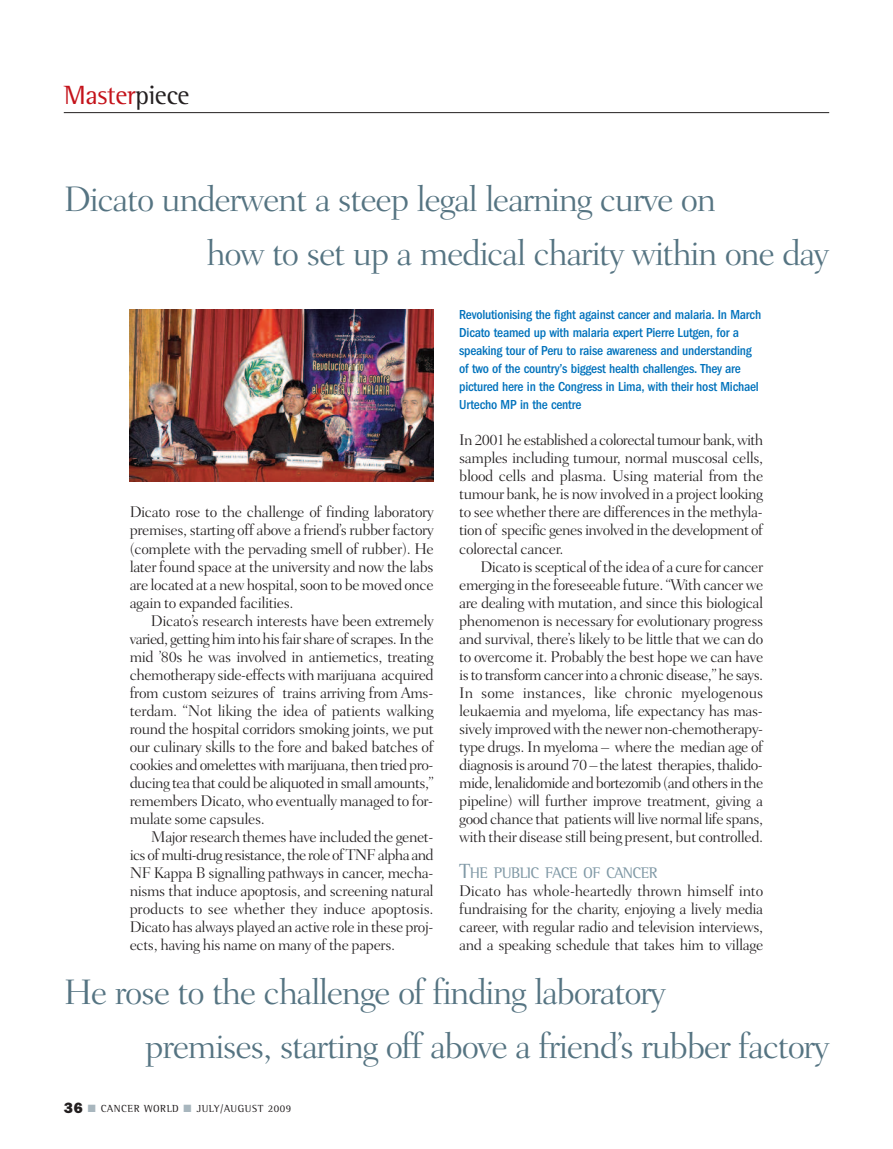
<style>
.page{position:relative;width:893px;height:1149px;background:#fff}
.page>*{position:absolute;margin:0;border:0;box-sizing:border-box;transform-origin:0 0}
.t1{font:300 36px/54px "Fairfield LH";letter-spacing:-.04em;color:#557482}
.t2{font:27px "Rotis Semi Serif";letter-spacing:-.015em;color:#c4121a}
.t3{font:300 15.75px/18px "Fairfield LH";letter-spacing:-.025em;color:#231f20;text-align:justify}
.t4{font:15.75px "Rotis Semi Serif";letter-spacing:-.035em;color:#7f98a5}
.t5{font:500 condensed 13.5px/18px "Franklin Gothic";letter-spacing:-.015em;color:#0072bc}
.t6{font:10.5px "Rotis Semi Serif";letter-spacing:.05em;color:#231f20}
.s1{color:#231f20}
.s2{font-size:21px}
.s3{font-family:"Franklin Gothic";font-weight:800;font-size:15px}
.s4{color:#a8b6be}
</style>
<div class="page">
<hr style="left:64px;top:112px;width:765px;height:1px;background:#231f20">
<img style="left:130px;top:309px;width:304px;height:172px">
<h2 class="t2" style="left:64px;top:86px;width:127px">Master<span class="s1">piece</span></h2>
<h1 class="t1" style="left:207px;top:175px;width:624px;text-indent:-143px">Dicato underwent a steep legal learning curve on<br>how to set up a medical charity within one day</h1>
<p class="t3" style="left:130px;top:504px;width:306px">Dicato rose to the challenge of finding laboratory premises, starting off above a friend’s rubber factory (complete with the pervading smell of rubber). He later found space at the university and now the labs are located at a new hospital, soon to be moved once again to expanded facilities.</p>
<p class="t3" style="left:130px;top:612px;width:306px;text-indent:21px">Dicato’s research interests have been extremely varied, getting him into his fair share of scrapes. In the mid ’80s he was involved in antiemetics, treating chemotherapy side-effects with marijuana acquired from custom seizures of trains arriving from Ams&shy;terdam. “Not liking the idea of patients walking round the hospital corridors smoking joints, we put our culinary skills to the fore and baked batches of cookies and omelettes with marijuana, then tried pro&shy;ducing tea that could be aliquoted in small amounts,” remembers Dicato, who eventually managed to for&shy;mulate some capsules.</p>
<p class="t3" style="left:130px;top:828px;width:306px;text-indent:21px">Major research themes have included the genet&shy;ics of multi-drug resistance, the role of TNF alpha and NF Kappa B signalling pathways in cancer, mecha&shy;nisms that induce apoptosis, and screening natural products to see whether they induce apoptosis.<br>Dicato has always played an active role in these proj&shy;ects, having his name on many of the papers.</p>
<p class="t5" style="left:459px;top:305px;width:303px">Revolutionising the fight against cancer and malaria. In March Dicato teamed up with malaria expert Pierre Lutgen, for a speaking tour of Peru to raise awareness and understanding of two of the country’s biggest health challenges. They are pictured here in the Congress in Lima, with their host Michael Urtecho MP in the centre</p>
<p class="t3" style="left:459px;top:432px;width:306px">In 2001 he established a colorectal tumour bank, with samples including tumour, normal muscosal cells, blood cells and plasma. Using material from the tumour bank, he is now involved in a project looking to see whether there are differences in the methyla&shy;tion of specific genes involved in the development of colorectal cancer.</p>
<p class="t3" style="left:459px;top:558px;width:306px;text-indent:21px">Dicato is sceptical of the idea of a cure for cancer emerging in the foreseeable future. “With cancer we are dealing with mutation, and since this biological phenomenon is necessary for evolutionary progress and survival, there’s likely to be little that we can do to overcome it. Probably the best hope we can have is to transform cancer into a chronic disease,” he says.<br>In some instances, like chronic myelogenous leukaemia and myeloma, life expectancy has mas&shy;sively improved with the newer non-chemotherapy&shy;type drugs. In myeloma – where the median age of diagnosis is around 70 – the latest therapies, thalido&shy;mide, lenalidomide and bortezomib (and others in the pipeline) will further improve treatment, giving a good chance that patients will live normal life spans, with their disease still being present, but controlled.</p>
<p class="t4" style="left:459px;top:866px;width:200px"><span class="s2">T</span>HE PUBLIC FACE OF CANCER</p>
<p class="t3" style="left:459px;top:882px;width:306px">Dicato has whole-heartedly thrown himself into fundraising for the charity, enjoying a lively media career, with regular radio and television interviews, and a speaking schedule that takes him to village</p>
<h1 class="t1" style="left:145px;top:967px;width:686px;text-indent:-81px">He rose to the challenge of finding laboratory<br>premises, starting off above a friend’s rubber factory</h1>
<p class="t6" style="left:64px;top:1104px;width:229px"><span class="s3">36</span> <span class="s4">■</span> CANCER WORLD <span class="s4">■</span> JULY/AUGUST 2009</p>
</div>
